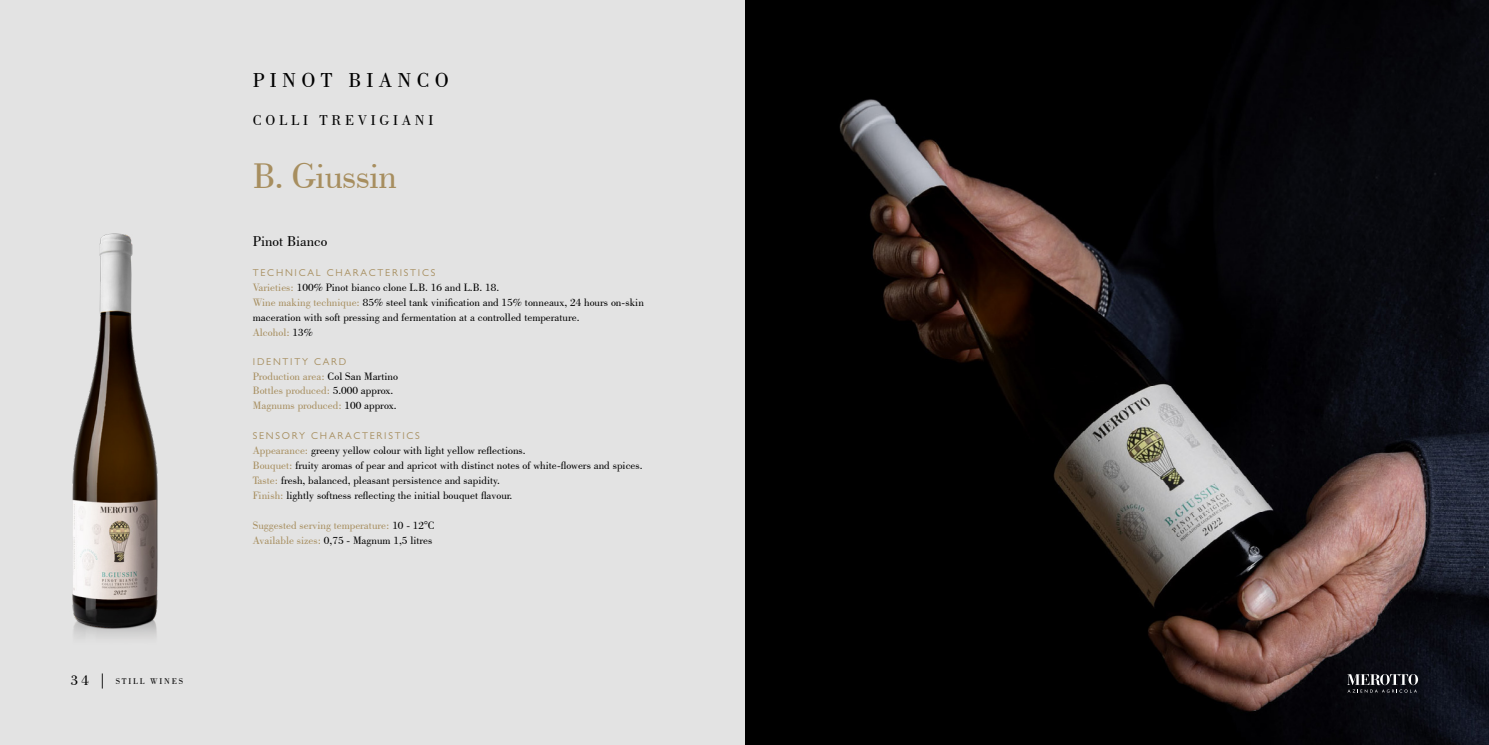
<style>
.page{position:relative;width:1489px;height:745px;background:#fff}
.page>*{position:absolute;margin:0;border:0;box-sizing:border-box;transform-origin:0 0}
.t1{font:37.5px "Bodoni BT";letter-spacing:-.025em;color:#a78e5f}
.t2{font:21.25px "Bodoni BT";letter-spacing:.25em;color:#000}
.t3{font:15px "Bodoni BT";letter-spacing:.25em;color:#000}
.t4{font:15px "Bodoni BT";color:#000}
.t5{font:11.25px/15px "Bodoni BT";color:#000}
.t6{font:11.25px/13.8px "Bodoni BT";color:#a78e5f}
.t7{font:10px "Gill Sans";letter-spacing:.175em;color:#a78e5f}
.t8{font:8.75px "Bodoni BT";letter-spacing:.2em;color:#000}
.s1{font-size:15px}
.s2{color:#a78e5f}
.s3{color:#000}
</style>
<div class="page">
<img style="left:744px;top:0;width:744px;height:744px">
<div style="left:0;top:0;width:744px;height:744px;background:#e3e3e3"></div>
<img style="left:72px;top:233px;width:86px;height:404px">
<svg style="left:1346px;top:673px;width:71px;height:19px"></svg>
<p class="t8" style="left:71px;top:675px;width:114px"><span class="s1">34 |</span> STILL WINES</p>
<h2 class="t2" style="left:253px;top:67px;width:197px">PINOT BIANCO</h2>
<h3 class="t3" style="left:253px;top:110px;width:182px">COLLI TREVIGIANI</h3>
<h1 class="t1" style="left:253px;top:153px;width:146px">B. Giussin</h1>
<h3 class="t4" style="left:253px;top:232px;width:76px">Pinot Bianco</h3>
<p class="t7" style="left:253px;top:267px;width:184px">TECHNICAL CHARACTERISTICS</p>
<p class="t5" style="left:253px;top:279px;width:392px"><span class="s2">Varieties:</span> 100% Pinot bianco clone L.B. 16 and L.B. 18.<br><span class="s2">Wine making technique:</span> 85% steel tank vinification and 15% tonneaux, 24 hours on-skin maceration with soft pressing and fermentation at a controlled temperature.<br><span class="s2">Alcohol:</span> 13%</p>
<p class="t7" style="left:253px;top:355px;width:95px">IDENTITY CARD</p>
<p class="t6" style="left:253px;top:369px;width:147px">Production area: <span class="s3">Col San Martino<br></span>Bottles produced: <span class="s3">5.000 approx.</span></p>
<p class="t6" style="left:253px;top:398px;width:145px">Magnums produced: <span class="s3">100 approx.</span></p>
<p class="t7" style="left:253px;top:429px;width:168px">SENSORY CHARACTERISTICS</p>
<p class="t5" style="left:253px;top:442px;width:391px"><span class="s2">Appearance:</span> greeny yellow colour with light yellow reflections.<br><span class="s2">Bouquet:</span> fruity aromas of pear and apricot with distinct notes of white-flowers and spices.<br><span class="s2">Taste:</span> fresh, balanced, pleasant persistence and sapidity.<br><span class="s2">Finish:</span> lightly softness reflecting the initial bouquet flavour.</p>
<p class="t6" style="left:253px;top:517px;width:183px;line-height:15px">Suggested serving temperature: <span class="s3">10 - 12°C<br></span>Available sizes: <span class="s3">0,75 - Magnum 1,5 litres</span></p>
</div>
